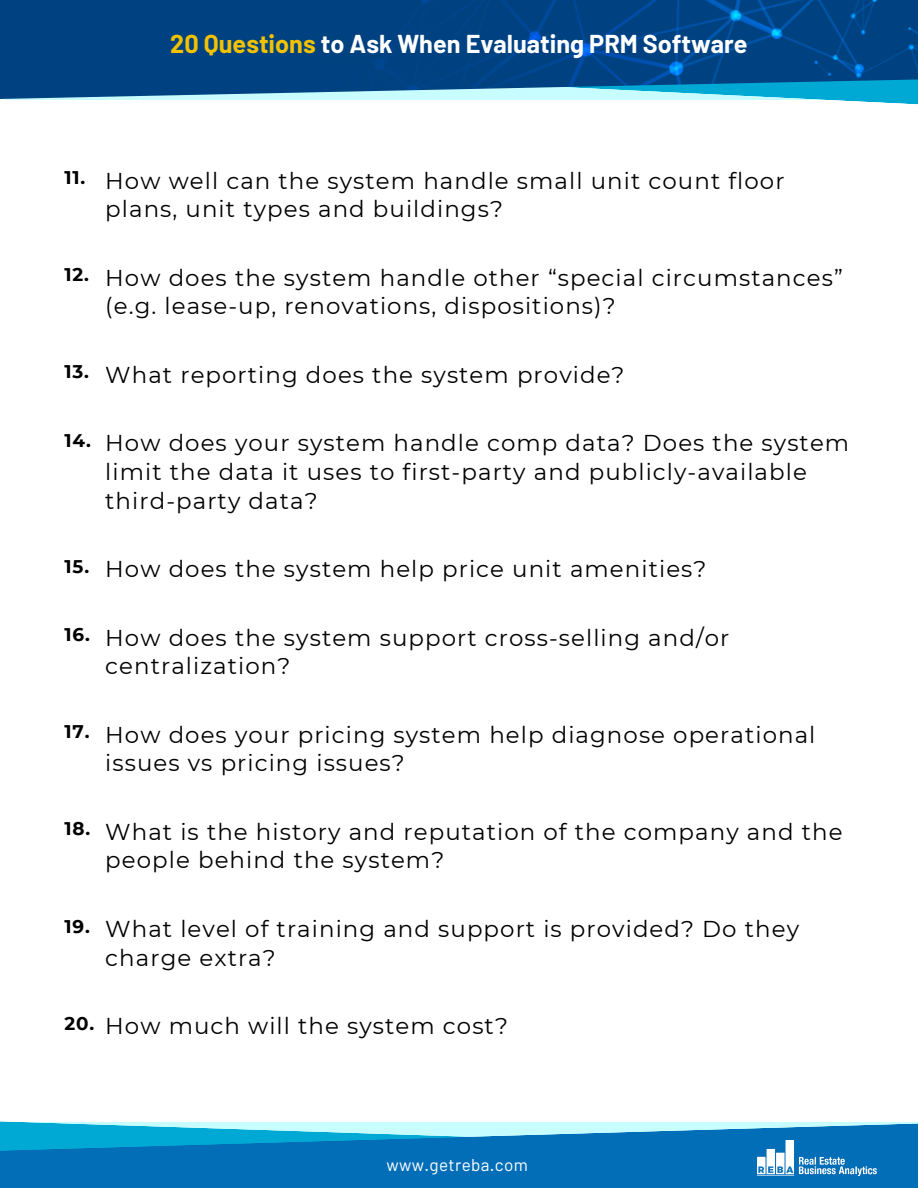
<style>
.page{position:relative;width:918px;height:1188px;background:#fff}
.page>*{position:absolute;margin:0;border:0;box-sizing:border-box;transform-origin:0 0}
.t1{font:700 25.2px "Barlow";color:#fff}
.t2{font:22.95px/28.7px "Montserrat";letter-spacing:.045em;color:#000}
.t3{font:700 18.3px "Montserrat";letter-spacing:.045em;color:#000}
.t4{font:17.1px "Barlow";letter-spacing:.02em;color:#fff}
.s1{color:#f2c200}
</style>
<div class="page">
<svg style="left:298px;top:99px;width:620px;height:6px"></svg>
<img style="left:0;top:0;width:918px;height:99px">
<svg style="left:0;top:1121px;width:918px;height:67px;background:#1f89c5"></svg>
<img style="left:757px;top:1141px;width:120px;height:35px">
<p class="t1" style="left:170px;top:28px;width:579px"><span class="s1">20 Questions</span> to Ask When Evaluating PRM Software</p>
<p class="t3" style="left:65px;top:167px;width:22px">11.</p>
<p class="t3" style="left:65px;top:264px;width:26px">12.</p>
<p class="t2" style="left:105px;top:166px;width:681px">How well can the system handle small unit count floor plans, unit types and buildings?</p>
<p class="t2" style="left:105px;top:263px;width:739px">How does the system handle other “special circumstances” (e.g. lease-up, renovations, dispositions)?</p>
<p class="t3" style="left:65px;top:361px;width:26px">13.</p>
<p class="t2" style="left:105px;top:360px;width:521px">What reporting does the system provide?</p>
<p class="t3" style="left:65px;top:429px;width:28px">14.</p>
<p class="t2" style="left:105px;top:429px;width:745px">How does your system handle comp data? Does the system limit the data it uses to first-party and publicly-available third-party data?</p>
<p class="t3" style="left:65px;top:555px;width:26px">15.</p>
<p class="t2" style="left:105px;top:555px;width:603px">How does the system help price unit amenities?</p>
<p class="t3" style="left:65px;top:623px;width:27px">16.</p>
<p class="t2" style="left:105px;top:623px;width:626px">How does the system support cross-selling and/or centralization?</p>
<p class="t3" style="left:65px;top:721px;width:27px">17.</p>
<p class="t2" style="left:105px;top:720px;width:712px">How does your pricing system help diagnose operational issues vs pricing issues?</p>
<p class="t3" style="left:65px;top:818px;width:27px">18.</p>
<p class="t2" style="left:105px;top:817px;width:739px">What is the history and reputation of the company and the people behind the system?</p>
<p class="t3" style="left:65px;top:915px;width:27px">19.</p>
<p class="t2" style="left:105px;top:914px;width:695px">What level of training and support is provided? Do they charge extra?</p>
<p class="t3" style="left:65px;top:1012px;width:31px">20.</p>
<p class="t2" style="left:105px;top:1012px;width:404px">How much will the system cost?</p>
<p class="t4" style="left:387px;top:1154px;width:143px">www.getreba.com</p>
</div>
